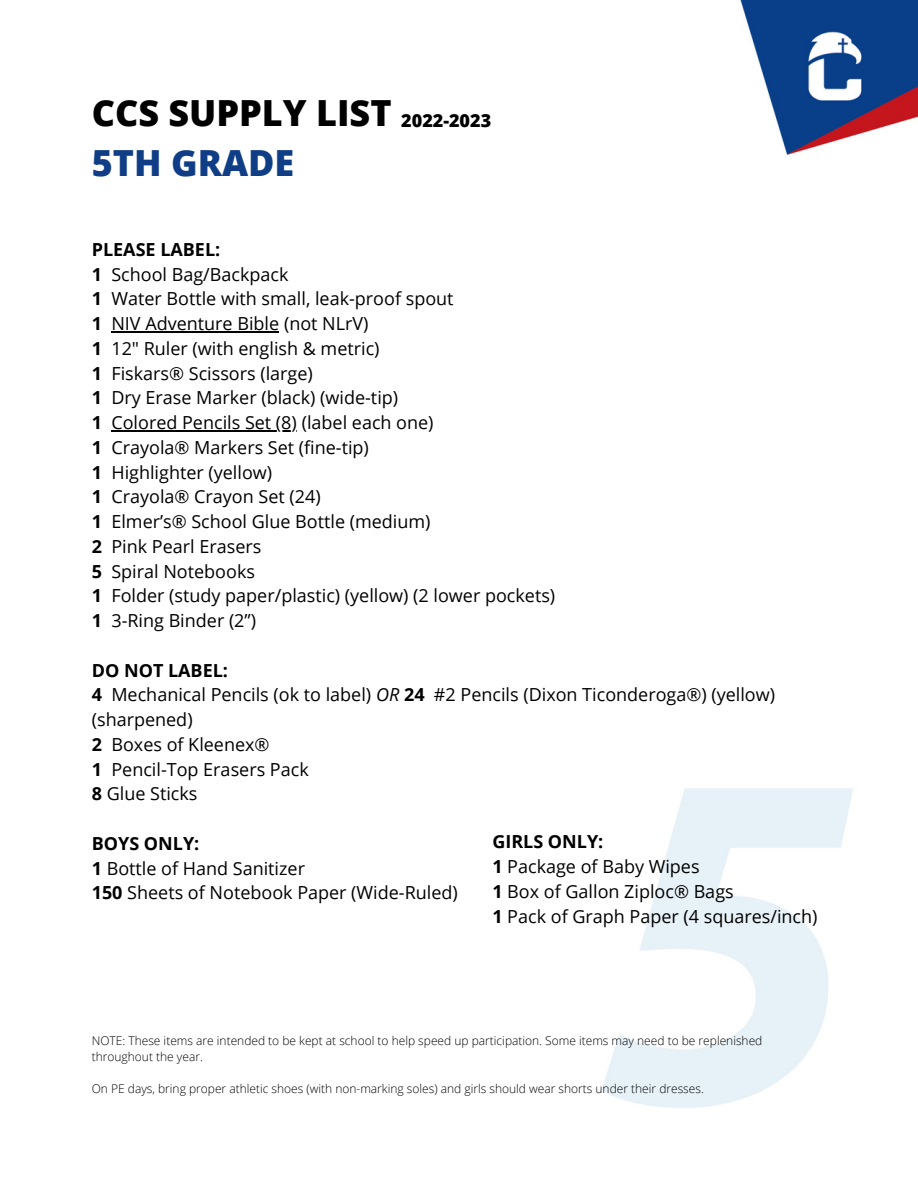
<style>
.page{position:relative;width:918px;height:1188px;background:#fff}
.page>*{position:absolute;margin:0;border:0;box-sizing:border-box;transform-origin:0 0}
.t1{font:800 36px "Open Sans";color:#000}
.t2{font:800 36px "Open Sans";color:#103e86}
.t3{font:18px/24.8px "Open Sans";color:#000}
.t4{font:800 18px "Open Sans";color:#000}
.t5{font:300 12px/16px "Open Sans";color:#000}
.s1{font-weight:700}
.s2{font-style:italic}
</style>
<div class="page">
<img style="left:111px;top:0;width:807px;height:1108px">
<hr style="left:111px;top:331px;width:168px;height:1px;background:#000">
<hr style="left:111px;top:430px;width:186px;height:1px;background:#000">
<h1 class="t1" style="left:92px;top:88px;width:301px">CCS SUPPLY LIST</h1>
<h1 class="t2" style="left:92px;top:138px;width:204px">5TH GRADE</h1>
<p class="t4" style="left:401px;top:108px;width:91px">2022-2023</p>
<p class="t3" style="left:92px;top:236px;width:465px"><span class="s1">PLEASE LABEL:<br>1</span> School Bag/Backpack<br><span class="s1">1</span> Water Bottle with small, leak-proof spout<br><span class="s1">1</span> NIV Adventure Bible (not NLrV)<br><span class="s1">1</span> 12" Ruler (with english &amp; metric)<br><span class="s1">1</span> Fiskars® Scissors (large)<br><span class="s1">1</span> Dry Erase Marker (black) (wide-tip)<br><span class="s1">1</span> Colored Pencils Set (8) (label each one)<br><span class="s1">1</span> Crayola® Markers Set (fine-tip)<br><span class="s1">1</span> Highlighter (yellow)<br><span class="s1">1</span> Crayola® Crayon Set (24)<br><span class="s1">1</span> Elmer’s® School Glue Bottle (medium)<br><span class="s1">2</span> Pink Pearl Erasers<br><span class="s1">5</span> Spiral Notebooks<br><span class="s1">1</span> Folder (study paper/plastic) (yellow) (2 lower pockets)<br><span class="s1">1</span> 3-Ring Binder (2”)</p>
<p class="t3" style="left:92px;top:657px;width:685px"><span class="s1">DO NOT LABEL:<br>4</span> Mechanical Pencils (ok to label) <span class="s2">OR</span> <span class="s1">24</span> #2 Pencils (Dixon Ticonderoga®) (yellow) (sharpened)<br><span class="s1">2</span> Boxes of Kleenex®<br><span class="s1">1</span> Pencil-Top Erasers Pack<br><span class="s1">8</span> Glue Sticks</p>
<p class="t3" style="left:92px;top:830px;width:368px"><span class="s1">BOYS ONLY:<br>1</span> Bottle of Hand Sanitizer<br><span class="s1">150</span> Sheets of Notebook Paper (Wide-Ruled)</p>
<p class="t3" style="left:492px;top:829px;width:327px"><span class="s1">GIRLS ONLY:<br>1</span> Package of Baby Wipes<br><span class="s1">1</span> Box of Gallon Ziploc® Bags<br><span class="s1">1</span> Pack of Graph Paper (4 squares/inch)</p>
<p class="t5" style="left:92px;top:1033px;width:672px">NOTE: These items are intended to be kept at school to help speed up participation. Some items may need to be replenished throughout the year.</p>
<p class="t5" style="left:92px;top:1081px;width:614px">On PE days, bring proper athletic shoes (with non-marking soles) and girls should wear shorts under their dresses.</p>
</div>
